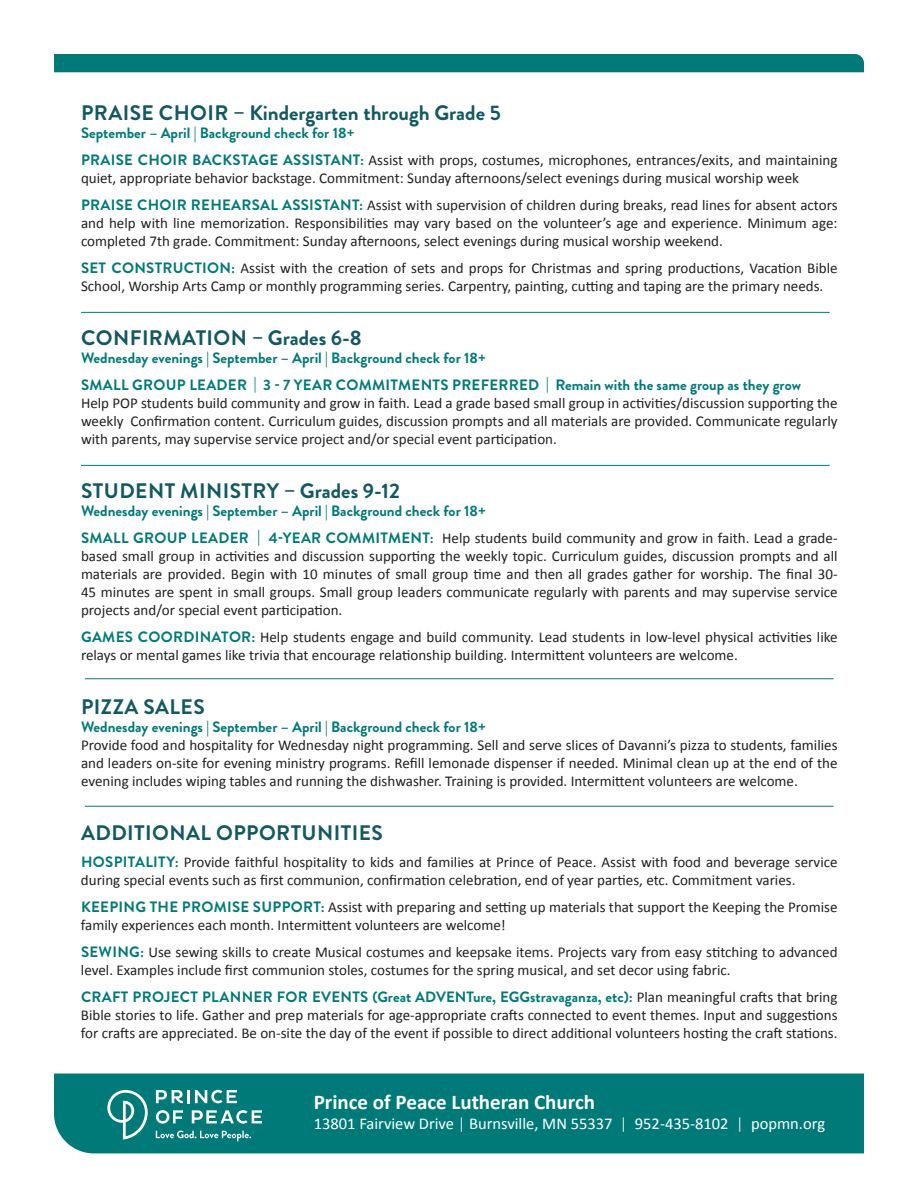
<style>
.page{position:relative;width:918px;height:1188px;background:#fff}
.page>*{position:absolute;margin:0;border:0;box-sizing:border-box;transform-origin:0 0}
.t1{font:700 21px "Brandon Grotesque";letter-spacing:.02em;color:#145961}
.t2{font:700 21px "Brandon Grotesque";color:#145961}
.t3{font:700 21px "Calibri";color:#fff}
.t4{font:16.5px "Calibri";color:#fff}
.t5{font:15px/18px "Calibri";color:#231f20}
.t6{font:700 15px/27px "Brandon Grotesque";color:#007a78}
.s1{font-family:"Brandon Grotesque";font-weight:700;color:#007a78}
.s2{font-family:"Calibri";font-weight:400;color:#231f20}
.s3{font-weight:300}
</style>
<div class="page">
<div style="left:54px;top:54px;width:810px;height:18px;background:#007a78"></div>
<hr style="left:85px;top:806px;width:749px;height:1px;background:#007a78">
<hr style="left:81px;top:312px;width:749px;height:1px;background:#007a78">
<hr style="left:81px;top:465px;width:749px;height:1px;background:#007a78">
<hr style="left:85px;top:678px;width:749px;height:1px;background:#007a78">
<div style="left:54px;top:1074px;width:810px;height:79px;background:#007a78"></div>
<svg style="left:107px;top:1090px;width:41px;height:50px"></svg>
<svg style="left:156px;top:1110px;width:27px;height:14px"></svg>
<svg style="left:192px;top:1110px;width:70px;height:14px"></svg>
<svg style="left:156px;top:1090px;width:81px;height:13px"></svg>
<svg style="left:156px;top:1131px;width:95px;height:10px"></svg>
<h1 class="t2" style="left:81px;top:98px;width:421px">PRAISE CHOIR – Kindergarten through Grade 5</h1>
<p class="t6" style="left:81px;top:120px;width:275px">September – April | Background check for 18+</p>
<p class="t5" style="left:81px;top:150px;width:758px"><span class="s1">PRAISE CHOIR BACKSTAGE ASSISTANT:</span> Assist with props, costumes, microphones, entrances/exits, and maintaining quiet, appropriate behavior backstage. Commitment: Sunday afternoons/select evenings during musical worship week</p>
<p class="t5" style="left:81px;top:195px;width:758px;text-align:justify"><span class="s1">PRAISE CHOIR REHEARSAL ASSISTANT:</span> Assist with supervision of children during breaks, read lines for absent actors and help with line memorization. Responsibilities may vary based on the volunteer’s age and experience. Minimum age: completed 7th grade. Commitment: Sunday afternoons, select evenings during musical worship weekend.</p>
<p class="t5" style="left:81px;top:258px;width:758px"><span class="s1">SET CONSTRUCTION:</span> Assist with the creation of sets and props for Christmas and spring productions, Vacation Bible<br>School, Worship Arts Camp or monthly programming series. Carpentry, painting, cutting and taping are the primary needs.</p>
<h1 class="t1" style="left:81px;top:323px;width:282px">CONFIRMATION – Grades 6-8</h1>
<p class="t6" style="left:81px;top:345px;width:721px">Wednesday evenings | September – April | Background check for 18+<br>SMALL GROUP LEADER | 3 - 7 YEAR COMMITMENTS PREFERRED | Remain with the same group as they grow</p>
<p class="t5" style="left:81px;top:393px;width:758px;text-align:justify">Help POP students build community and grow in faith. Lead a grade based small group in activities/discussion supporting the weekly Confirmation content. Curriculum guides, discussion prompts and all materials are provided. Communicate regularly with parents, may supervise service project and/or special event participation.</p>
<h1 class="t1" style="left:81px;top:476px;width:320px">STUDENT MINISTRY – Grades 9-12</h1>
<p class="t6" style="left:81px;top:498px;width:407px">Wednesday evenings | September – April | Background check for 18+</p>
<p class="t5" style="left:81px;top:528px;width:758px;text-align:justify"><span class="s1">SMALL GROUP LEADER | 4-YEAR COMMITMENT:</span> Help students build community and grow in faith. Lead a grade&shy;based small group in activities and discussion supporting the weekly topic. Curriculum guides, discussion prompts and all materials are provided. Begin with 10 minutes of small group time and then all grades gather for worship. The final 30- 45 minutes are spent in small groups. Small group leaders communicate regularly with parents and may supervise service projects and/or special event participation.</p>
<p class="t5" style="left:81px;top:627px;width:758px"><span class="s1">GAMES COORDINATOR:</span> Help students engage and build community. Lead students in low-level physical activities like relays or mental games like trivia that encourage relationship building. Intermittent volunteers are welcome.</p>
<h1 class="t1" style="left:81px;top:692px;width:125px">PIZZA SALES</h1>
<p class="t6" style="left:81px;top:714px;width:407px">Wednesday evenings | September – April | Background check for 18+</p>
<p class="t5" style="left:81px;top:735px;width:758px;text-align:justify">Provide food and hospitality for Wednesday night programming. Sell and serve slices of Davanni’s pizza to students, families and leaders on-site for evening ministry programs. Refill lemonade dispenser if needed. Minimal clean up at the end of the evening includes wiping tables and running the dishwasher. Training is provided. Intermittent volunteers are welcome.</p>
<h1 class="t1" style="left:81px;top:818px;width:303px">ADDITIONAL OPPORTUNITIES</h1>
<p class="t5" style="left:81px;top:852px;width:758px"><span class="s1">HOSPITALITY:</span> Provide faithful hospitality to kids and families at Prince of Peace. Assist with food and beverage service during special events such as first communion, confirmation celebration, end of year parties, etc. Commitment varies.</p>
<p class="t5" style="left:81px;top:897px;width:758px"><span class="s1">KEEPING THE PROMISE SUPPORT:</span> Assist with preparing and setting up materials that support the Keeping the Promise family experiences each month. Intermittent volunteers are welcome!</p>
<p class="t5" style="left:81px;top:942px;width:758px"><span class="s1">SEWING:</span> Use sewing skills to create Musical costumes and keepsake items. Projects vary from easy stitching to advanced level. Examples include first communion stoles, costumes for the spring musical, and set decor using fabric.</p>
<p class="t6" style="left:81px;top:984px;width:758px">CRAFT PROJECT PLANNER FOR EVENTS (Great ADVENTure, EGGstravaganza, etc): <span class="s2">Plan meaningful crafts that bring</span></p>
<p class="t5" style="left:81px;top:1005px;width:758px">Bible stories to life. Gather and prep materials for age-appropriate crafts connected to event themes. Input and suggestions for crafts are appreciated. Be on-site the day of the event if possible to direct additional volunteers hosting the craft stations.</p>
<h1 class="t3" style="left:314px;top:1089px;width:283px">Prince of Peace Lutheran Church</h1>
<p class="t4" style="left:314px;top:1113px;width:513px">13801 Fairview Drive <span class="s3">|</span> Burnsville, MN 55337 <span class="s3">|</span> 952-435-8102 <span class="s3">|</span> popmn.org</p>
</div>
